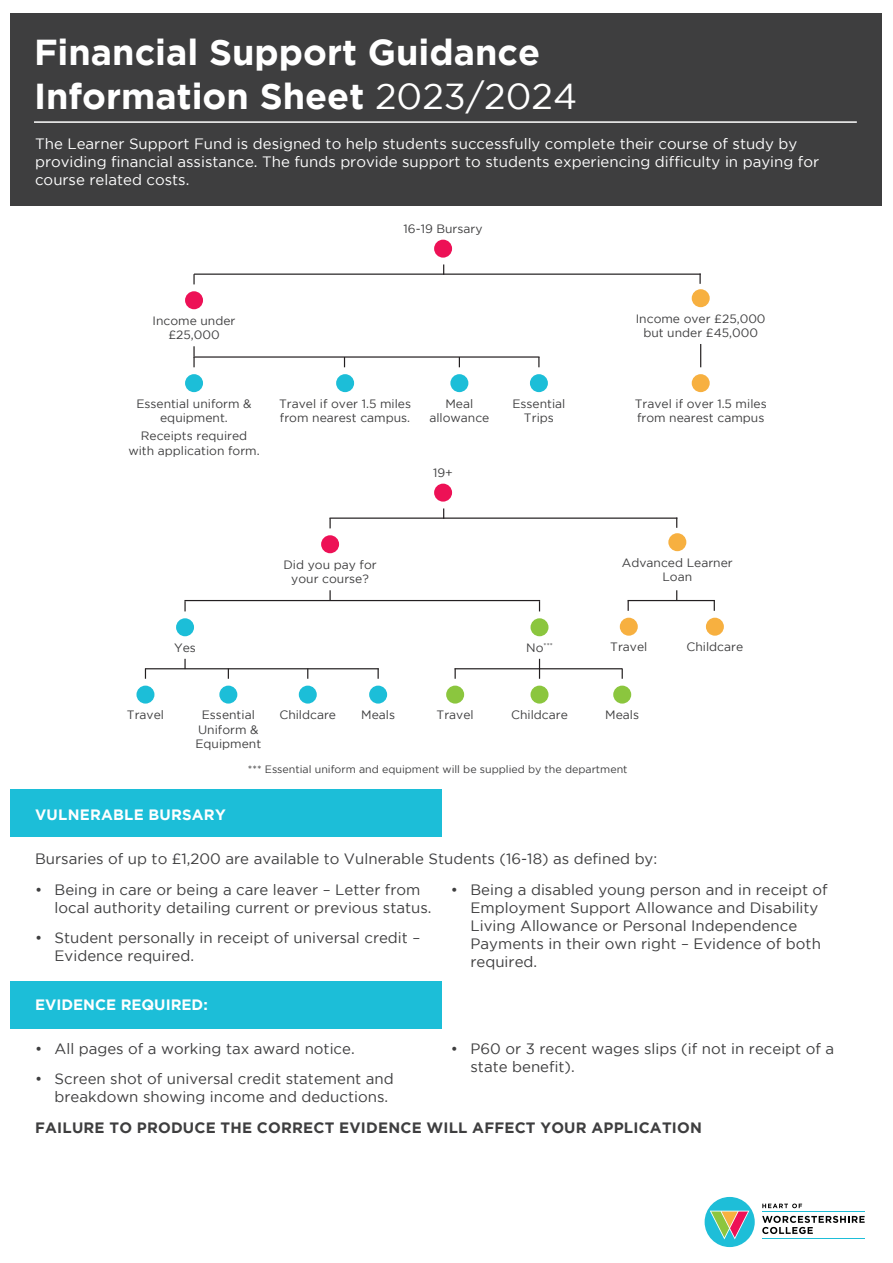
<style>
.page{position:relative;width:893px;height:1263px;background:#fff}
.page>*{position:absolute;margin:0;border:0;box-sizing:border-box;transform-origin:0 0}
.t1{font:700 36px/43.2px "Gotham";color:#fff}
.t2{font:15px/18px "Gotham";color:#3e3e3f}
.t3{font:15px/18px "Gotham";color:#fff}
.t4{font:700 15px "Gotham";letter-spacing:.015em;color:#3e3e3f}
.t5{font:700 15px "Gotham";letter-spacing:.015em;color:#fff}
.t6{font:12.15px/14.5px "Gotham";color:#3e3e3f;text-align:center}
.t7{font:10.65px "Gotham";color:#3e3e3f}
.t8{font:7.05px "Gotham";color:#3e3e3f}
.s1{font-weight:400}
.s2{font-size:12.15px}
</style>
<div class="page">
<div style="left:705px;top:1197px;width:50px;height:50px;background:#1ebed8;border-radius:50%"></div>
<svg style="left:710px;top:1211px;width:39px;height:28px"></svg>
<svg style="left:762px;top:1203px;width:40px;height:5px"></svg>
<svg style="left:762px;top:1216px;width:103px;height:18px"></svg>
<hr style="left:762px;top:1211px;width:103px;height:1px;background:#1ebed8">
<hr style="left:762px;top:1238px;width:103px;height:1px;background:#1ebed8">
<div style="left:11px;top:13px;width:871px;height:192px;background:#3e3e3f"></div>
<hr style="left:34px;top:121px;width:823px;height:2px;background:#fff">
<div style="left:434px;top:240px;width:18px;height:18px;background:#ed1156;border-radius:50%"></div>
<div style="left:434px;top:484px;width:18px;height:18px;background:#ed1156;border-radius:50%"></div>
<div style="left:185px;top:291px;width:18px;height:18px;background:#ed1156;border-radius:50%"></div>
<div style="left:321px;top:535px;width:18px;height:18px;background:#ed1156;border-radius:50%"></div>
<div style="left:176px;top:618px;width:18px;height:18px;background:#1cbed8;border-radius:50%"></div>
<div style="left:136px;top:686px;width:18px;height:18px;background:#1cbed8;border-radius:50%"></div>
<div style="left:299px;top:686px;width:18px;height:18px;background:#1cbed8;border-radius:50%"></div>
<div style="left:530px;top:686px;width:18px;height:18px;background:#8bc63e;border-radius:50%"></div>
<div style="left:369px;top:686px;width:18px;height:18px;background:#1cbed8;border-radius:50%"></div>
<div style="left:219px;top:686px;width:18px;height:18px;background:#1cbed8;border-radius:50%"></div>
<div style="left:530px;top:618px;width:18px;height:18px;background:#8bc63e;border-radius:50%"></div>
<div style="left:446px;top:686px;width:18px;height:18px;background:#8bc63e;border-radius:50%"></div>
<div style="left:613px;top:686px;width:18px;height:18px;background:#8bc63e;border-radius:50%"></div>
<div style="left:692px;top:289px;width:18px;height:18px;background:#f7b040;border-radius:50%"></div>
<div style="left:668px;top:533px;width:18px;height:18px;background:#f7b040;border-radius:50%"></div>
<div style="left:706px;top:618px;width:18px;height:18px;background:#f7b040;border-radius:50%"></div>
<div style="left:620px;top:618px;width:18px;height:18px;background:#f7b040;border-radius:50%"></div>
<div style="left:185px;top:374px;width:18px;height:18px;background:#1cbed8;border-radius:50%"></div>
<div style="left:336px;top:374px;width:18px;height:18px;background:#1cbed8;border-radius:50%"></div>
<div style="left:450px;top:374px;width:18px;height:18px;background:#1cbed8;border-radius:50%"></div>
<div style="left:530px;top:374px;width:18px;height:18px;background:#1cbed8;border-radius:50%"></div>
<div style="left:692px;top:374px;width:18px;height:18px;background:#f7b040;border-radius:50%"></div>
<svg style="left:193px;top:274px;width:2px;height:10px"></svg>
<svg style="left:329px;top:519px;width:2px;height:9px"></svg>
<svg style="left:184px;top:601px;width:2px;height:10px"></svg>
<svg style="left:329px;top:590px;width:2px;height:10px"></svg>
<svg style="left:184px;top:659px;width:2px;height:9px"></svg>
<svg style="left:539px;top:659px;width:1px;height:20px"></svg>
<svg style="left:699px;top:275px;width:2px;height:9px"></svg>
<svg style="left:193px;top:346px;width:2px;height:21px"></svg>
<svg style="left:700px;top:344px;width:1px;height:23px"></svg>
<hr style="left:194px;top:274px;width:507px;height:1px;background:#231f20">
<hr style="left:329px;top:517px;width:348px;height:2px;background:#231f20">
<hr style="left:184px;top:600px;width:356px;height:1px;background:#231f20">
<hr style="left:628px;top:600px;width:87px;height:1px;background:#231f20">
<hr style="left:455px;top:668px;width:167px;height:1px;background:#231f20">
<hr style="left:145px;top:668px;width:234px;height:1px;background:#231f20">
<hr style="left:193px;top:356px;width:346px;height:2px;background:#231f20">
<div style="left:11px;top:789px;width:431px;height:48px;background:#1cbed8"></div>
<div style="left:11px;top:981px;width:431px;height:48px;background:#1cbed8"></div>
<p class="t1" style="left:34px;top:30px;width:545px">Financial Support Guidance<br>Information Sheet <span class="s1">2023/2024</span></p>
<p class="t3" style="left:35px;top:134px;width:785px">The Learner Support Fund is designed to help students successfully complete their course of study by providing financial assistance. The funds provide support to students experiencing difficulty in paying for course related costs.</p>
<p class="t6" style="left:404px;top:221px;width:80px">16-19 Bursary</p>
<p class="t6" style="left:153px;top:313px;width:84px">Income under £25,000</p>
<p class="t6" style="left:636px;top:311px;width:131px">Income over £25,000 but under £45,000</p>
<p class="t6" style="left:136px;top:396px;width:117px">Essential uniform &amp; equipment.</p>
<p class="t6" style="left:128px;top:428px;width:133px">Receipts required with application form.</p>
<p class="t6" style="left:279px;top:396px;width:133px;text-align:left">Travel if over 1.5 miles from nearest campus.</p>
<p class="t6" style="left:429px;top:396px;width:62px">Meal allowance</p>
<p class="t6" style="left:512px;top:396px;width:54px">Essential<br>Trips</p>
<p class="t6" style="left:635px;top:396px;width:133px;text-align:left">Travel if over 1.5 miles from nearest campus</p>
<p class="t6" style="left:433px;top:465px;width:21px">19+</p>
<p class="t6" style="left:174px;top:640px;width:23px">Yes</p>
<p class="t6" style="left:283px;top:557px;width:95px">Did you pay for your course?</p>
<p class="t8" style="left:526px;top:641px;width:28px"><span class="s2">No</span>***</p>
<p class="t6" style="left:622px;top:555px;width:112px">Advanced Learner<br>Loan</p>
<p class="t6" style="left:610px;top:640px;width:39px">Travel</p>
<p class="t6" style="left:686px;top:640px;width:58px">Childcare</p>
<p class="t6" style="left:127px;top:707px;width:39px">Travel</p>
<p class="t6" style="left:202px;top:707px;width:54px">Essential</p>
<p class="t6" style="left:279px;top:707px;width:58px">Childcare</p>
<p class="t6" style="left:361px;top:707px;width:35px">Meals</p>
<p class="t6" style="left:511px;top:707px;width:58px">Childcare</p>
<p class="t6" style="left:195px;top:722px;width:67px;text-align:left">Uniform &amp;<br>Equipment</p>
<p class="t6" style="left:437px;top:707px;width:39px">Travel</p>
<p class="t6" style="left:605px;top:707px;width:35px">Meals</p>
<p class="t7" style="left:248px;top:763px;width:381px">*** Essential uniform and equipment will be supplied by the department</p>
<p class="t5" style="left:35px;top:806px;width:192px">VULNERABLE BURSARY</p>
<p class="t2" style="left:35px;top:849px;width:624px">Bursaries of up to £1,200 are available to Vulnerable Students (16-18) as defined by:</p>
<p class="t2" style="left:55px;top:880px;width:378px;text-indent:-20px">• Being in care or being a care leaver – Letter from local authority detailing current or previous status.</p>
<p class="t2" style="left:55px;top:929px;width:367px;text-indent:-20px">• Student personally in receipt of universal credit –<br>Evidence required.</p>
<p class="t2" style="left:470px;top:880px;width:359px;text-indent:-20px">• Being a disabled young person and in receipt of Employment Support Allowance and Disability Living Allowance or Personal Independence Payments in their own right – Evidence of both required.</p>
<p class="t5" style="left:35px;top:996px;width:174px">EVIDENCE REQUIRED:</p>
<p class="t2" style="left:35px;top:1039px;width:321px">• All pages of a working tax award notice.</p>
<p class="t2" style="left:55px;top:1070px;width:341px;text-indent:-20px">• Screen shot of universal credit statement and breakdown showing income and deductions.</p>
<p class="t2" style="left:470px;top:1039px;width:365px;text-indent:-20px">• P60 or 3 recent wages slips (if not in receipt of a state benefit).</p>
<p class="t4" style="left:35px;top:1119px;width:668px">FAILURE TO PRODUCE THE CORRECT EVIDENCE WILL AFFECT YOUR APPLICATION</p>
</div>
